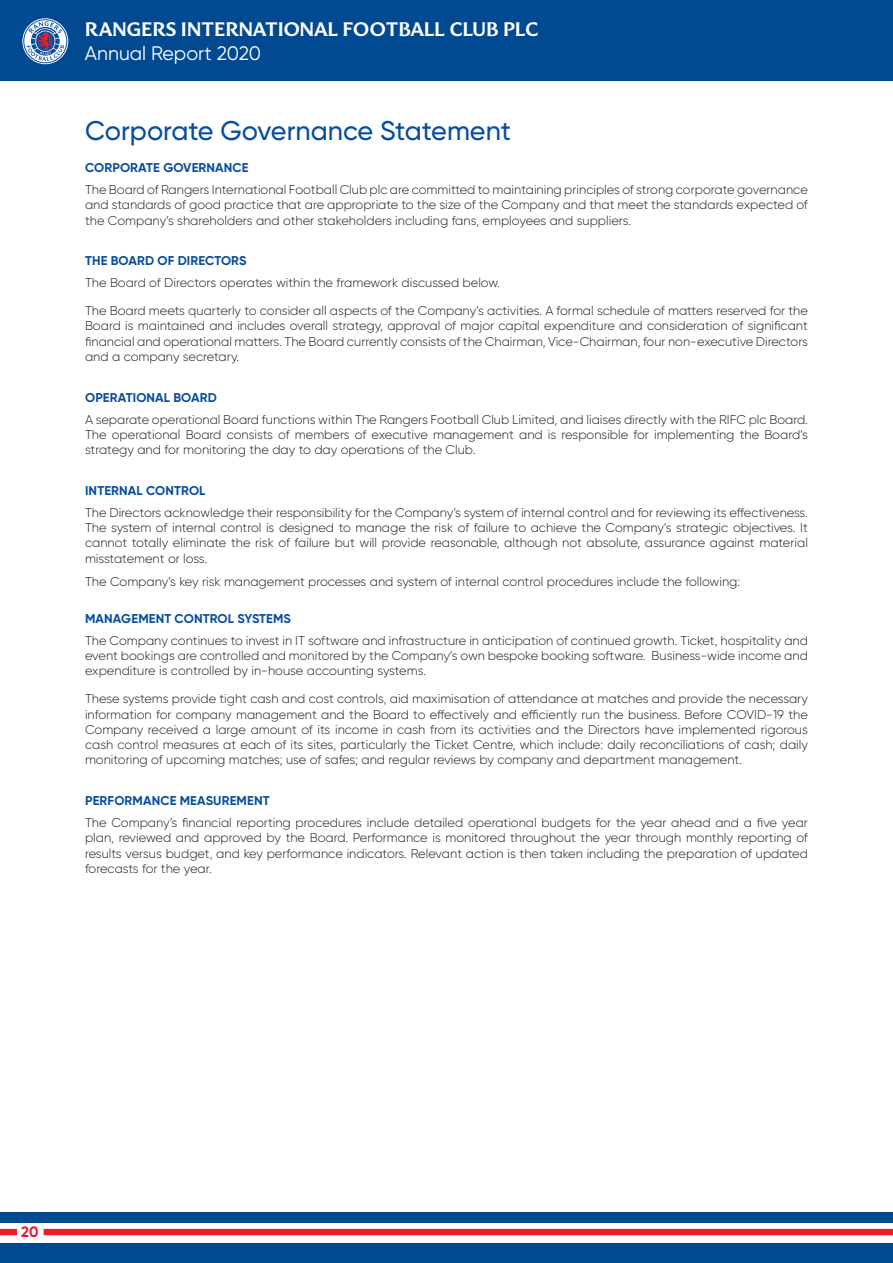
<style>
.page{position:relative;width:893px;height:1263px;background:#fff}
.page>*{position:absolute;margin:0;border:0;box-sizing:border-box;transform-origin:0 0}
.t1{font:500 27px "Gilroy";color:#084d9e}
.t2{font:19.5px "Rangers FC Display";letter-spacing:-.03em;color:#fff}
.t3{font:19.5px "Gilroy";color:#fff}
.t4{font:700 15px "Gilroy";color:#e51836}
.t5{font:300 12.75px/15.3px "Gilroy";color:#231f20;text-align:justify}
.t6{font:700 12.75px "Gilroy";letter-spacing:.01em;color:#084d9e}
</style>
<div class="page">
<div style="left:0;top:1243px;width:893px;height:20px;background:#014990"></div>
<div style="left:0;top:1212px;width:893px;height:10px;background:#014990"></div>
<div style="left:0;top:1229px;width:17px;height:6px;background:#ee1d23"></div>
<div style="left:44px;top:1229px;width:849px;height:6px;background:#ee1d23"></div>
<div style="left:0;top:0;width:893px;height:81px;background:#014990"></div>
<svg style="left:23px;top:19px;width:44px;height:44px"></svg>
<h2 class="t2" style="left:85px;top:21px;width:455px">RANGERS INTERNATIONAL FOOTBALL CLUB PLC</h2>
<h2 class="t3" style="left:85px;top:41px;width:178px">Annual Report 2020</h2>
<h1 class="t1" style="left:85px;top:114px;width:428px">Corporate Governance Statement</h1>
<p class="t6" style="left:85px;top:160px;width:165px">CORPORATE GOVERNANCE</p>
<p class="t5" style="left:85px;top:182px;width:724px">The Board of Rangers International Football Club plc are committed to maintaining principles of strong corporate governance and standards of good practice that are appropriate to the size of the Company and that meet the standards expected of the Company’s shareholders and other stakeholders including fans, employees and suppliers.</p>
<p class="t6" style="left:85px;top:253px;width:163px">THE BOARD OF DIRECTORS</p>
<p class="t5" style="left:85px;top:275px;width:416px">The Board of Directors operates within the framework discussed below.</p>
<p class="t5" style="left:85px;top:303px;width:724px">The Board meets quarterly to consider all aspects of the Company’s activities. A formal schedule of matters reserved for the Board is maintained and includes overall strategy, approval of major capital expenditure and consideration of significant financial and operational matters. The Board currently consists of the Chairman, Vice-Chairman, four non-executive Directors and a company secretary.</p>
<p class="t6" style="left:85px;top:389px;width:133px">OPERATIONAL BOARD</p>
<p class="t5" style="left:85px;top:411px;width:724px">A separate operational Board functions within The Rangers Football Club Limited, and liaises directly with the RIFC plc Board.<br>The operational Board consists of members of executive management and is responsible for implementing the Board’s strategy and for monitoring the day to day operations of the Club.</p>
<p class="t6" style="left:85px;top:482px;width:122px">INTERNAL CONTROL</p>
<p class="t5" style="left:85px;top:504px;width:724px">The Directors acknowledge their responsibility for the Company’s system of internal control and for reviewing its effectiveness.<br>The system of internal control is designed to manage the risk of failure to achieve the Company’s strategic objectives. It cannot totally eliminate the risk of failure but will provide reasonable, although not absolute, assurance against material misstatement or loss.</p>
<p class="t5" style="left:85px;top:574px;width:657px">The Company’s key risk management processes and system of internal control procedures include the following:</p>
<p class="t6" style="left:85px;top:610px;width:207px">MANAGEMENT CONTROL SYSTEMS</p>
<p class="t5" style="left:85px;top:632px;width:724px">The Company continues to invest in IT software and infrastructure in anticipation of continued growth. Ticket, hospitality and event bookings are controlled and monitored by the Company’s own bespoke booking software. Business-wide income and expenditure is controlled by in-house accounting systems.</p>
<p class="t5" style="left:85px;top:691px;width:724px">These systems provide tight cash and cost controls, aid maximisation of attendance at matches and provide the necessary information for company management and the Board to effectively and efficiently run the business. Before COVID-19 the Company received a large amount of its income in cash from its activities and the Directors have implemented rigorous cash control measures at each of its sites, particularly the Ticket Centre, which include: daily reconciliations of cash; daily monitoring of upcoming matches; use of safes; and regular reviews by company and department management.</p>
<p class="t6" style="left:85px;top:793px;width:186px">PERFORMANCE MEASUREMENT</p>
<p class="t5" style="left:85px;top:815px;width:724px">The Company’s financial reporting procedures include detailed operational budgets for the year ahead and a five year plan, reviewed and approved by the Board. Performance is monitored throughout the year through monthly reporting of results versus budget, and key performance indicators. Relevant action is then taken including the preparation of updated forecasts for the year.</p>
<p class="t4" style="left:21px;top:1222px;width:19px">20</p>
</div>
